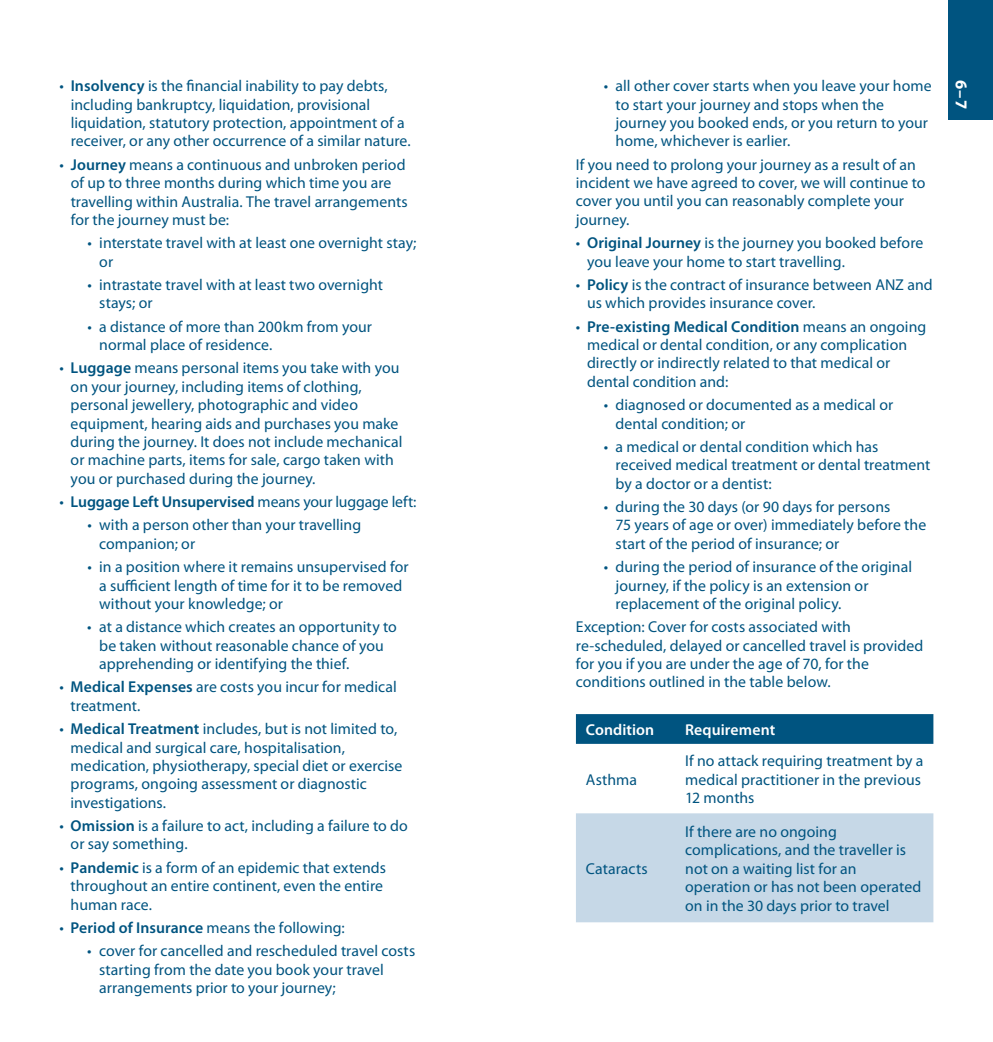
<style>
.page{position:relative;width:993px;height:1042px;background:#fff}
.page>*{position:absolute;margin:0;border:0;box-sizing:border-box;transform-origin:0 0}
.t1{font:700 16.62px "Myriad Pro";color:#fff}
.t2{font:15.75px/18.4px "Myriad Pro";letter-spacing:.005em;color:#005480}
.t3{font:600 15.75px "Myriad Pro";letter-spacing:-.005em;color:#005480}
.t4{font:600 15.75px "Myriad Pro";letter-spacing:.005em;color:#fff}
.s1{font-weight:600}
.s2{font-weight:400}
</style>
<div class="page">
<div style="left:947px;top:0;width:45px;height:119px;background:#005480"></div>
<svg style="left:575px;top:714px;width:358px;height:30px;background:#035681"></svg>
<div style="left:576px;top:813px;width:357px;height:109px;background:#c6d8e7"></div>
<p class="t2" style="left:71px;top:77px;width:341px;text-indent:-11px">• <span class="s1">Insolvency</span> is the financial inability to pay debts, including bankruptcy, liquidation, provisional liquidation, statutory protection, appointment of a receiver, or any other occurrence of a similar nature.</p>
<p class="t2" style="left:71px;top:155px;width:338px;text-indent:-11px">• <span class="s1">Journey</span> means a continuous and unbroken period of up to three months during which time you are travelling within Australia. The travel arrangements for the journey must be:</p>
<p class="t2" style="left:99px;top:233px;width:318px;text-indent:-12px">• interstate travel with at least one overnight stay; or</p>
<p class="t2" style="left:99px;top:275px;width:285px;text-indent:-12px">• intrastate travel with at least two overnight stays; or</p>
<p class="t2" style="left:99px;top:317px;width:274px;text-indent:-12px">• a distance of more than 200km from your normal place of residence.</p>
<p class="t2" style="left:71px;top:359px;width:333px;text-indent:-11px">• <span class="s1">Luggage</span> means personal items you take with you on your journey, including items of clothing, personal jewellery, photographic and video equipment, hearing aids and purchases you make during the journey. It does not include mechanical or machine parts, items for sale, cargo taken with you or purchased during the journey.</p>
<p class="t3" style="left:59px;top:492px;width:358px"><span class="s2">•</span> Luggage Left Unsupervised <span class="s2">means your luggage left:</span></p>
<p class="t2" style="left:99px;top:516px;width:263px;text-indent:-12px">• with a person other than your travelling companion; or</p>
<p class="t2" style="left:99px;top:557px;width:311px;text-indent:-12px">• in a position where it remains unsupervised for a sufficient length of time for it to be removed without your knowledge; or</p>
<p class="t2" style="left:99px;top:617px;width:299px;text-indent:-12px">• at a distance which creates an opportunity to be taken without reasonable chance of you apprehending or identifying the thief.</p>
<p class="t2" style="left:71px;top:678px;width:327px;text-indent:-11px">• <span class="s1">Medical Expenses</span> are costs you incur for medical treatment.</p>
<p class="t2" style="left:71px;top:719px;width:333px;text-indent:-11px">• <span class="s1">Medical Treatment</span> includes, but is not limited to, medical and surgical care, hospitalisation, medication, physiotherapy, special diet or exercise programs, ongoing assessment or diagnostic investigations.</p>
<p class="t2" style="left:71px;top:816px;width:338px;text-indent:-11px">• <span class="s1">Omission</span> is a failure to act, including a failure to do or say something.</p>
<p class="t2" style="left:71px;top:858px;width:317px;text-indent:-11px">• <span class="s1">Pandemic</span> is a form of an epidemic that extends throughout an entire continent, even the entire human race.</p>
<p class="t2" style="left:59px;top:918px;width:287px">• <span class="s1">Period of Insurance</span> means the following:</p>
<p class="t2" style="left:99px;top:941px;width:317px;text-indent:-12px">• cover for cancelled and rescheduled travel costs starting from the date you book your travel arrangements prior to your journey;</p>
<p class="t2" style="left:615px;top:76px;width:317px;text-indent:-12px">• all other cover starts when you leave your home to start your journey and stops when the journey you booked ends, or you return to your home, whichever is earlier.</p>
<p class="t2" style="left:575px;top:155px;width:351px">If you need to prolong your journey as a result of an incident we have agreed to cover, we will continue to cover you until you can reasonably complete your journey.</p>
<p class="t2" style="left:587px;top:233px;width:338px;text-indent:-11px">• <span class="s1">Original Journey</span> is the journey you booked before you leave your home to start travelling.</p>
<p class="t2" style="left:587px;top:275px;width:347px;text-indent:-11px">• <span class="s1">Policy</span> is the contract of insurance between ANZ and us which provides insurance cover.</p>
<p class="t2" style="left:587px;top:317px;width:340px;text-indent:-11px">• <span class="s1">Pre-existing Medical Condition</span> means an ongoing medical or dental condition, or any complication directly or indirectly related to that medical or dental condition and:</p>
<p class="t2" style="left:615px;top:395px;width:279px;text-indent:-12px">• diagnosed or documented as a medical or dental condition; or</p>
<p class="t2" style="left:615px;top:437px;width:316px;text-indent:-12px">• a medical or dental condition which has received medical treatment or dental treatment by a doctor or a dentist:</p>
<p class="t2" style="left:615px;top:497px;width:312px;text-indent:-12px">• during the 30 days (or 90 days for persons<br>75 years of age or over) immediately before the start of the period of insurance; or</p>
<p class="t2" style="left:615px;top:557px;width:298px;text-indent:-12px">• during the period of insurance of the original journey, if the policy is an extension or replacement of the original policy.</p>
<p class="t2" style="left:575px;top:617px;width:349px">Exception: Cover for costs associated with re-scheduled, delayed or cancelled travel is provided for you if you are under the age of 70, for the conditions outlined in the table below.</p>
<p class="t4" style="left:585px;top:719px;width:70px">Condition</p>
<p class="t4" style="left:685px;top:719px;width:91px">Requirement</p>
<p class="t2" style="left:585px;top:770px;width:53px">Asthma</p>
<p class="t2" style="left:685px;top:751px;width:240px">If no attack requiring treatment by a medical practitioner in the previous<br>12 months</p>
<p class="t2" style="left:585px;top:859px;width:63px">Cataracts</p>
<p class="t2" style="left:685px;top:822px;width:237px">If there are no ongoing complications, and the traveller is not on a waiting list for an operation or has not been operated on in the 30 days prior to travel</p>
<p class="t1" style="left:971px;top:80px;width:31px;rotate:90deg">6–7</p>
</div>
